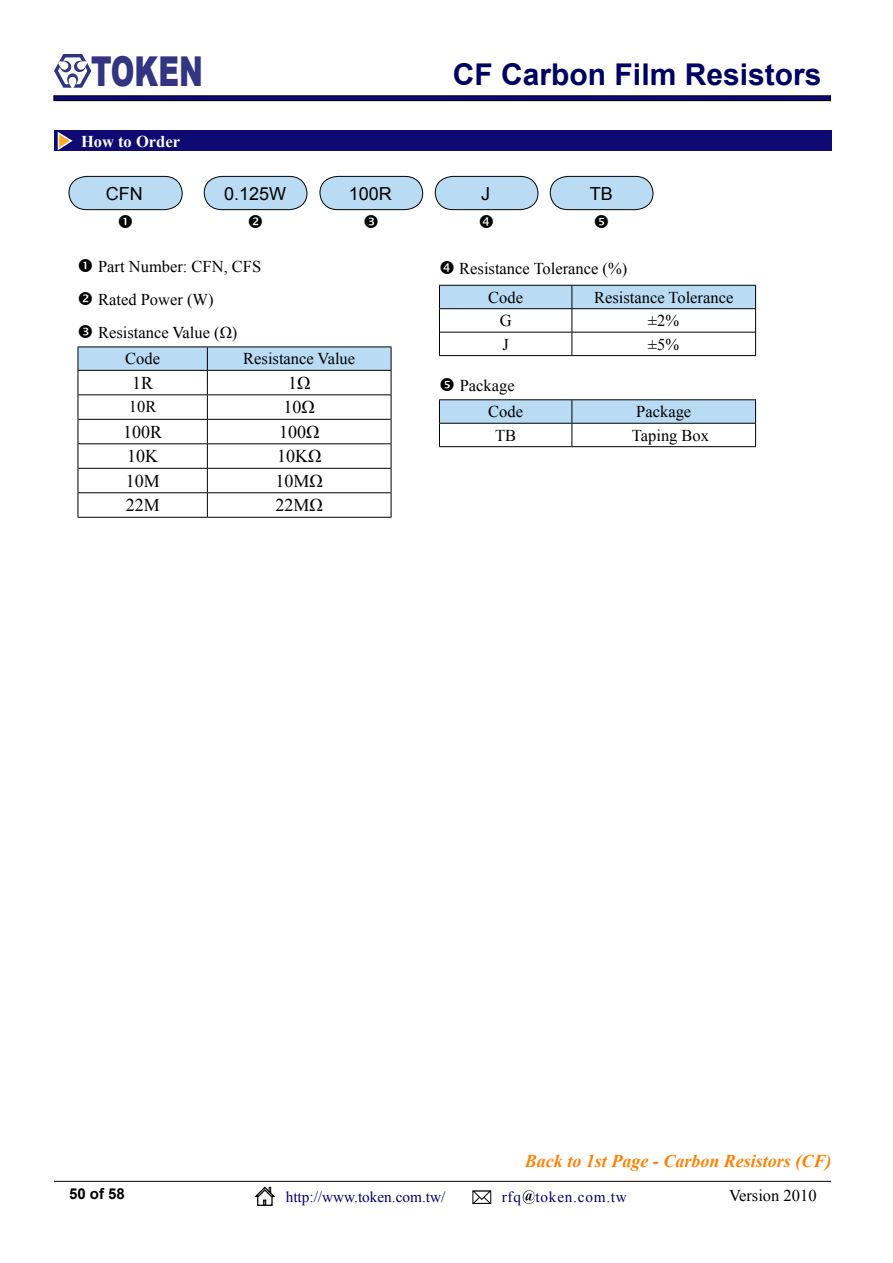
<style>
.page{position:relative;width:893px;height:1263px;background:#fff}
.page>*{position:absolute;margin:0;border:0;box-sizing:border-box;transform-origin:0 0}
.t1{font:900 41.1px "Arial";color:#333482;scale:.69 1}
.t2{font:700 30px "Arial";color:#000063}
.t3{font:18px "Times New Roman";color:#000}
.t4{font:italic 700 18px "Times New Roman";color:#ff8206}
.t5{font:18px "Arial";color:#000}
.t6{font:16.5px/32.7px "Times New Roman";color:#000}
.t7{font:700 16.5px "Times New Roman";color:#fff}
.t8{font:15.3px "Times New Roman";color:#010068}
.t9{font:15.3px "Times New Roman";letter-spacing:.05em;color:#03016f}
.t10{font:700 15px "Arial";color:#000}
</style>
<div class="page">
<div style="left:54px;top:130px;width:777px;height:21px;background:#0f0973"></div>
<svg style="left:57px;top:132px;width:16px;height:19px"></svg>
<div style="left:54px;top:96px;width:776px;height:5px;background:#0f0973"></div>
<div style="left:54px;top:96px;width:777px;height:5px;border:1px solid #000"></div>
<hr style="left:439px;top:355px;width:133px;height:1px;background:#000">
<hr style="left:572px;top:355px;width:184px;height:1px;background:#000">
<svg style="left:439px;top:285px;width:317px;height:70px"></svg>
<hr style="left:439px;top:308px;width:133px;height:1px;background:#000">
<hr style="left:440px;top:332px;width:132px;height:1px;background:#000">
<hr style="left:572px;top:308px;width:184px;height:1px;background:#000">
<hr style="left:572px;top:332px;width:183px;height:1px;background:#000">
<hr style="left:78px;top:517px;width:129px;height:1px;background:#000">
<hr style="left:207px;top:517px;width:184px;height:1px;background:#000">
<hr style="left:78px;top:346px;width:129px;height:1px;background:#000">
<hr style="left:207px;top:346px;width:184px;height:1px;background:#000">
<svg style="left:78px;top:347px;width:314px;height:170px"></svg>
<hr style="left:78px;top:370px;width:129px;height:1px;background:#000">
<hr style="left:78px;top:394px;width:129px;height:1px;background:#000">
<hr style="left:78px;top:419px;width:129px;height:1px;background:#000">
<hr style="left:78px;top:443px;width:129px;height:1px;background:#000">
<hr style="left:78px;top:468px;width:129px;height:1px;background:#000">
<hr style="left:78px;top:492px;width:129px;height:1px;background:#000">
<hr style="left:207px;top:370px;width:184px;height:1px;background:#000">
<hr style="left:207px;top:394px;width:184px;height:1px;background:#000">
<hr style="left:207px;top:419px;width:184px;height:1px;background:#000">
<hr style="left:207px;top:443px;width:184px;height:1px;background:#000">
<hr style="left:207px;top:468px;width:184px;height:1px;background:#000">
<hr style="left:207px;top:492px;width:184px;height:1px;background:#000">
<hr style="left:439px;top:446px;width:133px;height:1px;background:#000">
<hr style="left:572px;top:446px;width:184px;height:1px;background:#000">
<hr style="left:439px;top:399px;width:133px;height:1px;background:#000">
<hr style="left:572px;top:399px;width:184px;height:1px;background:#000">
<svg style="left:439px;top:400px;width:317px;height:46px"></svg>
<hr style="left:439px;top:423px;width:133px;height:1px;background:#000">
<hr style="left:572px;top:423px;width:184px;height:1px;background:#000">
<svg style="left:54px;top:54px;width:38px;height:34px"></svg>
<hr style="left:54px;top:1181px;width:777px;height:1px;background:#000">
<div style="left:257px;top:1196px;width:16px;height:10px;border:1px solid #000"></div>
<svg style="left:254px;top:1186px;width:21px;height:19px"></svg>
<svg style="left:472px;top:1190px;width:20px;height:14px"></svg>
<svg style="left:522px;top:1190px;width:13px;height:14px"></svg>
<svg style="left:68px;top:176px;width:115px;height:35px;background:#b3d0e4"></svg>
<svg style="left:203px;top:176px;width:105px;height:35px;background:#b4d0e4"></svg>
<svg style="left:319px;top:176px;width:104px;height:35px;background:#b3d0e4"></svg>
<svg style="left:434px;top:176px;width:105px;height:35px;background:#b4d0e4"></svg>
<svg style="left:549px;top:176px;width:105px;height:35px;background:#b4d0e4"></svg>
<h1 class="t1" style="left:91px;top:41px;width:163px">TOKEN</h1>
<p class="t7" style="left:81px;top:130px;width:100px">How to Order</p>
<h2 class="t2" style="left:453px;top:54px;width:370px">CF Carbon Film Resistors</h2>
<p class="t5" style="left:224px;top:182px;width:64px">0.125W</p>
<p class="t5" style="left:106px;top:182px;width:38px">CFN</p>
<p class="t5" style="left:349px;top:182px;width:45px">100R</p>
<p class="t5" style="left:481px;top:182px;width:10px">J</p>
<p class="t5" style="left:590px;top:182px;width:25px">TB</p>
<p class="t6" style="left:98px;top:250px;width:165px">Part Number: CFN, CFS<br>Rated Power (W)<br>Resistance Value (Ω)</p>
<p class="t6" style="left:488px;top:254px;width:141px;line-height:28.5px;text-indent:-29px">Resistance Tolerance (%)<br>Code</p>
<p class="t6" style="left:594px;top:281px;width:141px">Resistance Tolerance</p>
<p class="t6" style="left:500px;top:304px;width:13px">G</p>
<p class="t6" style="left:648px;top:304px;width:33px">±2%</p>
<p class="t6" style="left:502px;top:327px;width:8px">J</p>
<p class="t6" style="left:648px;top:327px;width:33px">±5%</p>
<p class="t6" style="left:460px;top:369px;width:56px">Package</p>
<p class="t6" style="left:125px;top:342px;width:36px">Code</p>
<p class="t6" style="left:243px;top:342px;width:113px">Resistance Value</p>
<p class="t3" style="left:132px;top:371px;width:23px">1R</p>
<p class="t3" style="left:288px;top:371px;width:24px">1Ω</p>
<p class="t6" style="left:129px;top:390px;width:29px">10R</p>
<p class="t3" style="left:284px;top:395px;width:33px">10Ω</p>
<p class="t3" style="left:123px;top:420px;width:41px">100R</p>
<p class="t3" style="left:279px;top:420px;width:42px">100Ω</p>
<p class="t3" style="left:127px;top:444px;width:32px">10K</p>
<p class="t3" style="left:277px;top:444px;width:46px">10KΩ</p>
<p class="t3" style="left:126px;top:469px;width:36px">10M</p>
<p class="t3" style="left:276px;top:469px;width:49px">10MΩ</p>
<p class="t3" style="left:126px;top:493px;width:36px">22M</p>
<p class="t3" style="left:276px;top:493px;width:49px">22MΩ</p>
<p class="t6" style="left:488px;top:395px;width:36px">Code</p>
<p class="t6" style="left:636px;top:395px;width:56px">Package</p>
<p class="t6" style="left:495px;top:418px;width:23px">TB</p>
<p class="t6" style="left:632px;top:418px;width:79px">Taping Box</p>
<p class="t4" style="left:525px;top:1149px;width:308px">Back to 1st Page - Carbon Resistors (CF)</p>
<p class="t10" style="left:69px;top:1184px;width:57px">50 of 58</p>
<p class="t8" style="left:286px;top:1187px;width:161px">http://www.token.com.tw/</p>
<p class="t9" style="left:502px;top:1186px;width:127px">rfq token.com.tw</p>
<p class="t6" style="left:729px;top:1179px;width:89px">Version 2010</p>
</div>
